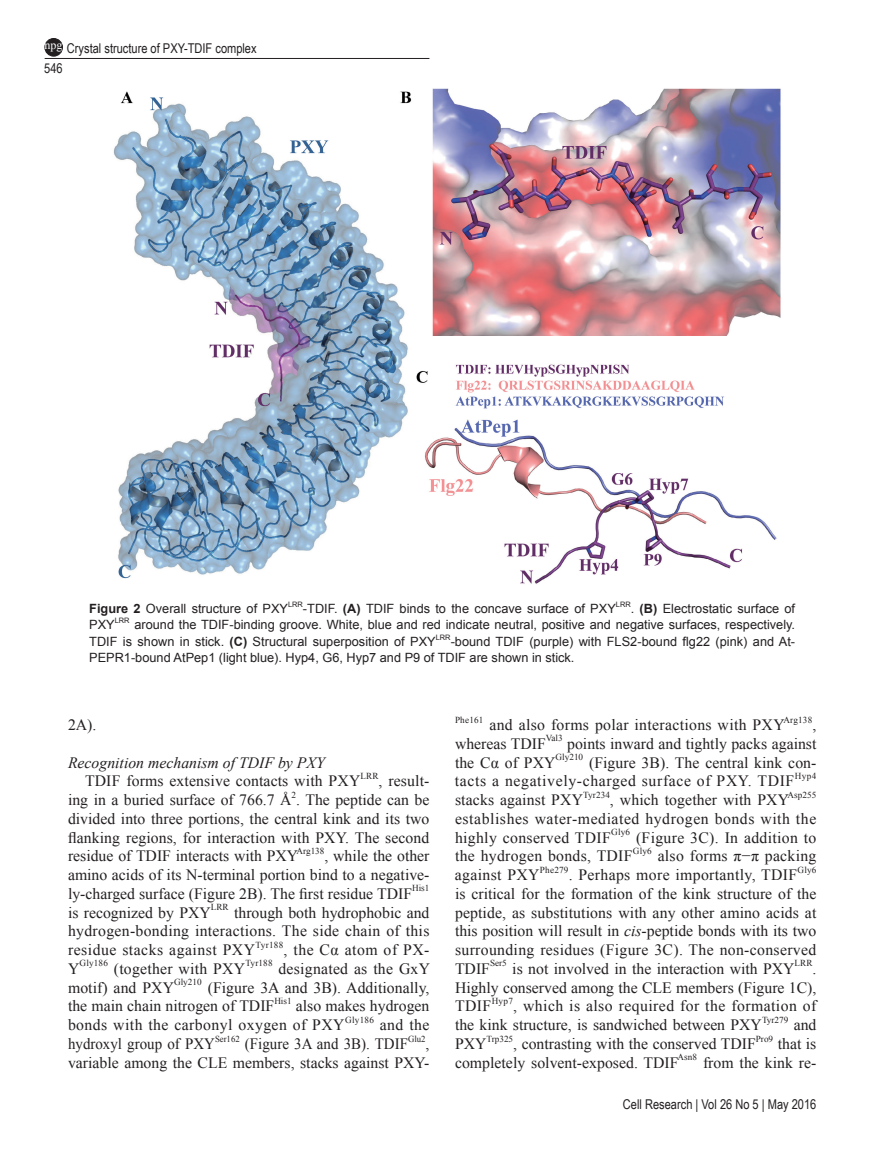
<style>
.page{position:relative;width:893px;height:1170px;background:#fff}
.page>*{position:absolute;margin:0;border:0;box-sizing:border-box;transform-origin:0 0}
.t1{font:15.75px/18.8px "Times New Roman";letter-spacing:.005em;color:#231f20;text-align:justify}
.t2{font:15.75px/18.8px "Times New Roman";letter-spacing:.04em;color:#231f20}
.t3{font:15.75px/18.8px "Times New Roman";letter-spacing:.035em;color:#231f20}
.t4{font:15.75px/18.8px "Times New Roman";letter-spacing:.025em;color:#231f20}
.t5{font:15.75px "Times New Roman";letter-spacing:.005em;color:#231f20;scale:.95 1}
.t6{font:italic 15.75px "Times New Roman";color:#231f20}
.t7{font:15.75px "Times New Roman";letter-spacing:.03em;color:#231f20}
.t8{font:13.5px "Arial Narrow";color:#231f20}
.t9{font:12.75px/16.5px "Arial";color:#231f20}
.t10{font:12px "Times New Roman";color:#fff}
.t11{font:9.15px "Times New Roman";letter-spacing:.005em;color:#231f20}
.t12{font:9.15px "Times New Roman";letter-spacing:.005em;color:#231f20;scale:.95 1}
.t13{font:7.5px "Arial";color:#231f20}
.s1{font-weight:700}
.s2{font-style:italic}
</style>
<div class="page">
<hr style="left:45px;top:58px;width:384px;height:1px;background:#231f20">
<div style="left:45px;top:38px;width:17px;height:18px;background:#231f20;border-radius:50%"></div>
<div style="left:45px;top:38px;width:18px;height:18px;border:1px solid #231f20;border-radius:50%"></div>
<img style="left:113px;top:88px;width:668px;height:496px">
<p class="t8" style="left:67px;top:39px;width:191px">Crystal structure of PXY-TDIF complex</p>
<p class="t10" style="left:45px;top:37px;width:20px">npg</p>
<p class="t8" style="left:44px;top:58px;width:20px">546</p>
<p class="t9" style="left:89px;top:600px;width:200px"><span class="s1">Figure 2</span> Overall structure of PXY</p>
<p class="t13" style="left:288px;top:599px;width:16px">LRR</p>
<p class="t9" style="left:303px;top:600px;width:314px">-TDIF. <span class="s1">(A)</span> TDIF binds to the concave surface of PXY</p>
<p class="t13" style="left:616px;top:599px;width:16px">LRR</p>
<p class="t9" style="left:631px;top:600px;width:166px">. <span class="s1">(B)</span> Electrostatic surface of</p>
<p class="t9" style="left:89px;top:617px;width:27px">PXY</p>
<p class="t13" style="left:115px;top:615px;width:16px">LRR</p>
<p class="t9" style="left:89px;top:617px;width:707px;text-indent:45px">around the TDIF-binding groove. White, blue and red indicate neutral, positive and negative surfaces, respectively.<br>TDIF is shown in stick. <span class="s1">(C)</span> Structural superposition of PXY</p>
<p class="t13" style="left:436px;top:632px;width:16px">LRR</p>
<p class="t9" style="left:89px;top:633px;width:707px;text-indent:361px">-bound TDIF (purple) with FLS2-bound flg22 (pink) and At-<br>PEPR1-bound AtPep1 (light blue). Hyp4, G6, Hyp7 and P9 of TDIF are shown in stick.</p>
<p class="t1" style="left:68px;top:715px;width:30px">2A).</p>
<p class="t6" style="left:68px;top:751px;width:258px">Recognition mechanism of TDIF by PXY</p>
<p class="t1" style="left:85px;top:771px;width:277px">TDIF forms extensive contacts with PXY</p>
<p class="t11" style="left:361px;top:769px;width:20px">LRR</p>
<p class="t1" style="left:68px;top:771px;width:363px;text-align:right">, result-<br>ing in a buried surface of 766.7 Å . The peptide can be</p>
<p class="t11" style="left:292px;top:788px;width:6px">2</p>
<p class="t1" style="left:68px;top:808px;width:363px">divided into three portions, the central kink and its two flanking regions, for interaction with PXY. The second residue of TDIF interacts with PXY</p>
<p class="t11" style="left:297px;top:844px;width:29px">Arg138</p>
<p class="t1" style="left:68px;top:846px;width:363px;text-indent:256px">, while the other amino acids of its N-terminal portion bind to a negative&shy;ly-charged surface (Figure 2B). The first residue TDIF</p>
<p class="t11" style="left:412px;top:882px;width:19px">His1</p>
<p class="t1" style="left:68px;top:902px;width:144px">is recognized by PXY</p>
<p class="t11" style="left:211px;top:900px;width:19px">LRR</p>
<p class="t1" style="left:68px;top:902px;width:363px;text-indent:166px">through both hydrophobic and hydrogen-bonding interactions. The side chain of this residue stacks against PXY</p>
<p class="t11" style="left:256px;top:938px;width:29px">Tyr188</p>
<p class="t7" style="left:284px;top:939px;width:147px">, the Cα atom of PX-</p>
<p class="t1" style="left:68px;top:958px;width:13px">Y</p>
<p class="t11" style="left:80px;top:957px;width:30px">Gly186</p>
<p class="t1" style="left:114px;top:958px;width:133px">(together with PXY</p>
<p class="t11" style="left:245px;top:957px;width:29px">Tyr188</p>
<p class="t1" style="left:278px;top:958px;width:153px">designated as the GxY</p>
<p class="t1" style="left:68px;top:977px;width:107px">motif) and PXY</p>
<p class="t11" style="left:174px;top:975px;width:29px">Gly210</p>
<p class="t1" style="left:68px;top:977px;width:363px;text-indent:140px">(Figure 3A and 3B). Additionally, the main chain nitrogen of TDIF</p>
<p class="t11" style="left:274px;top:994px;width:19px">His1</p>
<p class="t4" style="left:68px;top:996px;width:363px;text-indent:228px">also makes hydrogen bonds with the carbonyl oxygen of PXY</p>
<p class="t11" style="left:345px;top:1013px;width:30px">Gly186</p>
<p class="t1" style="left:380px;top:1015px;width:51px">and the</p>
<p class="t5" style="left:68px;top:1032px;width:156px">hydroxyl group of PXY</p>
<p class="t12" style="left:215px;top:1032px;width:28px">Ser162</p>
<p class="t5" style="left:245px;top:1032px;width:173px">(Figure 3A and 3B). TDIF</p>
<p class="t12" style="left:408px;top:1032px;width:20px">Glu2</p>
<p class="t1" style="left:68px;top:1033px;width:363px;text-align:right">,<br>variable among the CLE members, stacks against PXY-</p>
<p class="t11" style="left:455px;top:713px;width:30px">Phe161</p>
<p class="t1" style="left:489px;top:715px;width:297px">and also forms polar interactions with PXY</p>
<p class="t11" style="left:783px;top:713px;width:30px">Arg138</p>
<p class="t1" style="left:812px;top:715px;width:5px">,</p>
<p class="t1" style="left:455px;top:733px;width:92px">whereas TDIF</p>
<p class="t11" style="left:546px;top:732px;width:18px">Val3</p>
<p class="t1" style="left:567px;top:733px;width:251px">points inward and tightly packs against</p>
<p class="t1" style="left:455px;top:752px;width:102px">the Cα of PXY</p>
<p class="t11" style="left:556px;top:750px;width:29px">Gly210</p>
<p class="t2" style="left:455px;top:752px;width:363px;text-indent:134px">(Figure 3B). The central kink con&shy;tacts a negatively-charged surface of PXY. TDIF</p>
<p class="t11" style="left:795px;top:769px;width:23px">Hyp4</p>
<p class="t1" style="left:455px;top:790px;width:130px">stacks against PXY</p>
<p class="t11" style="left:583px;top:788px;width:28px">Tyr234</p>
<p class="t1" style="left:610px;top:790px;width:181px">, which together with PXY</p>
<p class="t11" style="left:787px;top:788px;width:30px">Asp255</p>
<p class="t3" style="left:455px;top:808px;width:363px">establishes water-mediated hydrogen bonds with the highly conserved TDIF</p>
<p class="t11" style="left:611px;top:825px;width:20px">Gly6</p>
<p class="t1" style="left:636px;top:827px;width:182px">(Figure 3C). In addition to</p>
<p class="t1" style="left:455px;top:846px;width:179px">the hydrogen bonds, TDIF</p>
<p class="t11" style="left:633px;top:844px;width:20px">Gly6</p>
<p class="t1" style="left:658px;top:846px;width:160px">also forms π−π packing</p>
<p class="t1" style="left:455px;top:865px;width:86px">against PXY</p>
<p class="t11" style="left:540px;top:863px;width:30px">Phe279</p>
<p class="t1" style="left:569px;top:865px;width:230px">. Perhaps more importantly, TDIF</p>
<p class="t11" style="left:797px;top:863px;width:20px">Gly6</p>
<p class="t1" style="left:455px;top:883px;width:363px">is critical for the formation of the kink structure of the peptide, as substitutions with any other amino acids at this position will result in <span class="s2">cis</span>-peptide bonds with its two surrounding residues (Figure 3C). The non-conserved TDIF</p>
<p class="t11" style="left:490px;top:957px;width:18px">Ser5</p>
<p class="t1" style="left:512px;top:958px;width:284px">is not involved in the interaction with PXY</p>
<p class="t11" style="left:795px;top:957px;width:19px">LRR</p>
<p class="t1" style="left:455px;top:958px;width:363px;text-indent:357px">.<br>Highly conserved among the CLE members (Figure 1C), TDIF</p>
<p class="t11" style="left:492px;top:994px;width:23px">Hyp7</p>
<p class="t1" style="left:455px;top:996px;width:363px;text-indent:58px">, which is also required for the formation of the kink structure, is sandwiched between PXY</p>
<p class="t11" style="left:762px;top:1013px;width:28px">Tyr279</p>
<p class="t1" style="left:794px;top:1015px;width:24px">and</p>
<p class="t1" style="left:455px;top:1033px;width:33px">PXY</p>
<p class="t11" style="left:486px;top:1032px;width:28px">Trp325</p>
<p class="t1" style="left:513px;top:1033px;width:244px">, contrasting with the conserved TDIF</p>
<p class="t11" style="left:756px;top:1032px;width:19px">Pro9</p>
<p class="t1" style="left:778px;top:1033px;width:40px">that is</p>
<p class="t1" style="left:455px;top:1052px;width:225px">completely solvent-exposed. TDIF</p>
<p class="t11" style="left:678px;top:1050px;width:21px">Asn8</p>
<p class="t1" style="left:703px;top:1052px;width:115px">from the kink re-</p>
<p class="t8" style="left:623px;top:1094px;width:195px">Cell Research | Vol 26 No 5 | May 2016</p>
</div>
